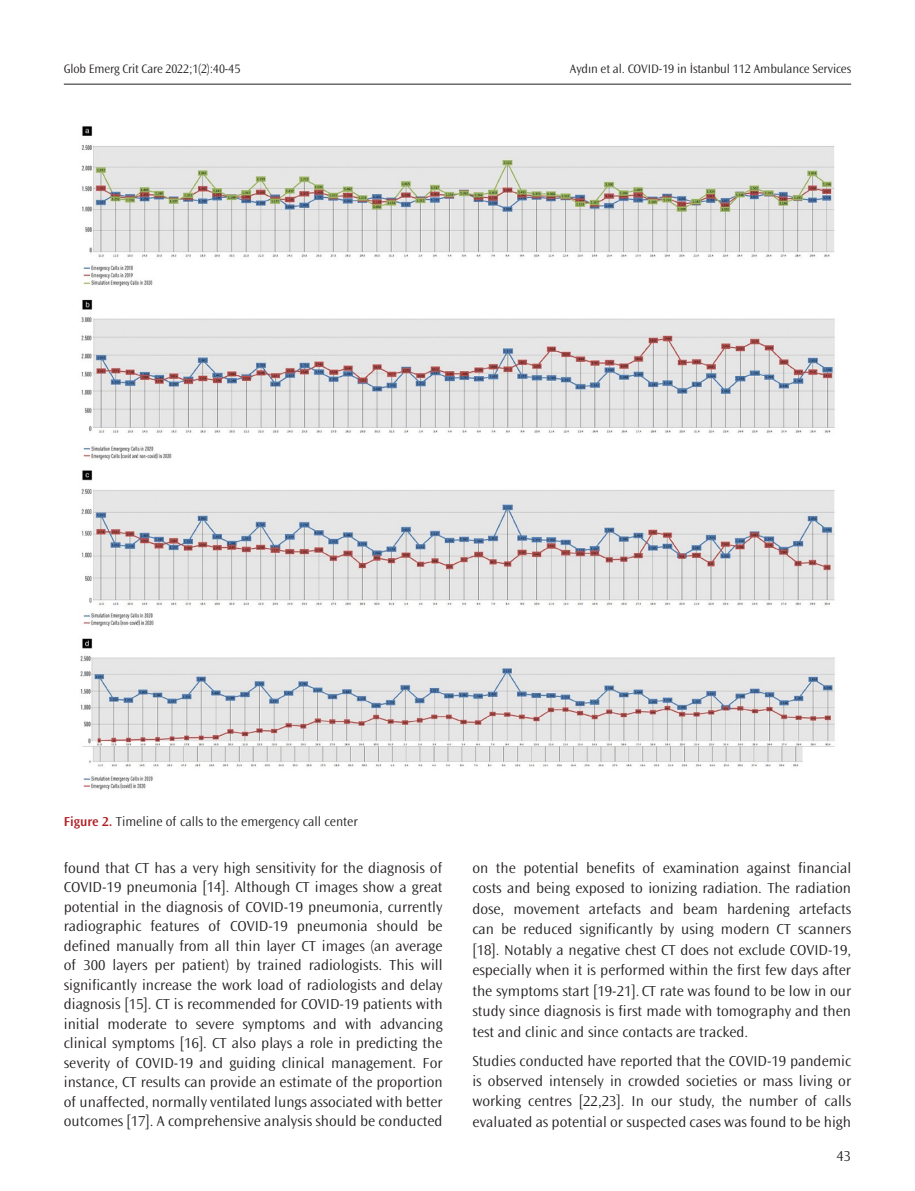
<style>
.page{position:relative;width:915px;height:1191px;background:#fff}
.page>*{position:absolute;margin:0;border:0;box-sizing:border-box;transform-origin:0 0}
.YAZI{font:300 15px/19.5px "Ocean Sans Std";color:#231f20;text-align:justify}
.RESİM-ALTI{font:300 13.5px "Ocean Sans Std";color:#231f20}
.t1{font:300 12.75px "Ocean Sans Std";letter-spacing:-.01em;color:#231f20}
.s1{font-weight:600;color:#af1f23}
</style>
<div class="page">
<hr style="left:64px;top:84px;width:786px;height:1px;background:#231f20">
<img style="left:80px;top:126px;width:755px;height:664px">
<p class="t1" style="left:64px;top:61px;width:178px">Glob Emerg Crit Care 2022;1(2):40-45</p>
<p class="t1" style="left:569px;top:61px;width:282px">Aydın et al. COVID-19 in İstanbul 112 Ambulance Services</p>
<p class="RESİM-ALTI" style="left:64px;top:814px;width:295px"><span class="s1">Figure 2.</span> Timeline of calls to the emergency call center</p>
<p class="YAZI" style="left:64px;top:858px;width:380px">found that CT has a very high sensitivity for the diagnosis of COVID-19 pneumonia [14]. Although CT images show a great potential in the diagnosis of COVID-19 pneumonia, currently radiographic features of COVID-19 pneumonia should be defined manually from all thin layer CT images (an average of 300 layers per patient) by trained radiologists. This will significantly increase the work load of radiologists and delay diagnosis [15]. CT is recommended for COVID-19 patients with initial moderate to severe symptoms and with advancing clinical symptoms [16]. CT also plays a role in predicting the severity of COVID-19 and guiding clinical management. For instance, CT results can provide an estimate of the proportion of unaffected, normally ventilated lungs associated with better outcomes [17]. A comprehensive analysis should be conducted</p>
<p class="YAZI" style="left:472px;top:858px;width:380px;line-height:20.4px">on the potential benefits of examination against financial costs and being exposed to ionizing radiation. The radiation dose, movement artefacts and beam hardening artefacts can be reduced significantly by using modern CT scanners [18]. Notably a negative chest CT does not exclude COVID-19, especially when it is performed within the first few days after the symptoms start [19-21]. CT rate was found to be low in our study since diagnosis is first made with tomography and then test and clinic and since contacts are tracked.</p>
<p class="YAZI" style="left:472px;top:1050px;width:380px;line-height:20.4px">Studies conducted have reported that the COVID-19 pandemic is observed intensely in crowded societies or mass living or working centres [22,23]. In our study, the number of calls evaluated as potential or suspected cases was found to be high</p>
<p class="YAZI" style="left:836px;top:1147px;width:16px">43</p>
</div>
